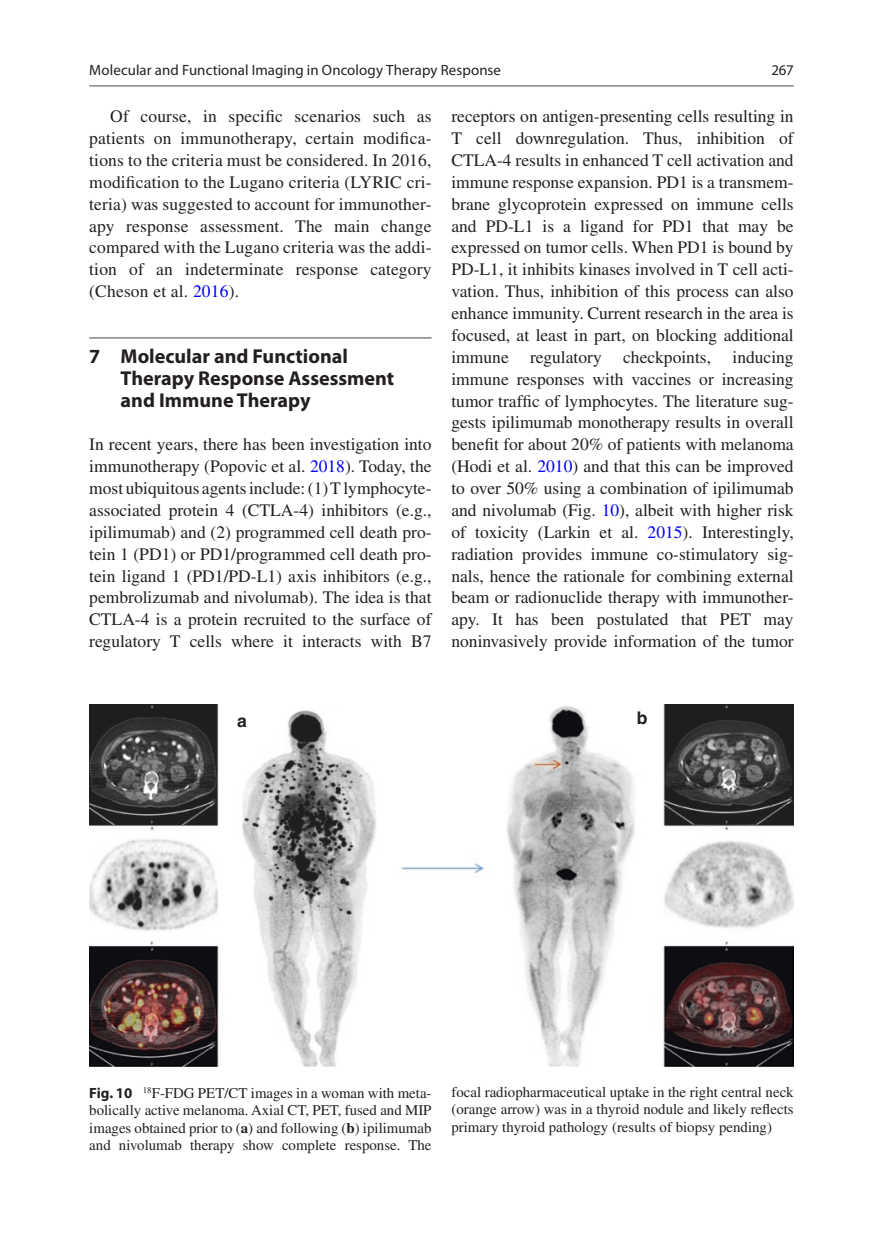
<style>
.page{position:relative;width:883px;height:1260px;background:#fff}
.page>*{position:absolute;margin:0;border:0;box-sizing:border-box;transform-origin:0 0}
.t1{font:700 20.12px/21.9px "Rcvvxf Myriad Pro";color:#231f20}
.t2{font:17.5px/21.9px "Bnbkst Times LT Std";color:#231f20;text-align:justify}
.t3{font:700 17.5px "Kkdryc Helvetica";color:#231f20}
.t4{font:14.88px/17.5px "Bnbkst Times LT Std";color:#231f20;text-align:justify}
.t5{font:14.88px "Kqmgys Myriad Pro";letter-spacing:.01em;color:#231f20}
.t6{font:14.88px "Jdxscx Myriad Pro";color:#231f20}
.s1{color:#0000fa}
.s2{font-family:"Rcvvxf Myriad Pro";font-weight:700}
.s3{font-family:"Jbnbbl Times LT Std";font-weight:700}
</style>
<div class="page">
<hr style="left:89px;top:337px;width:343px;height:2px;background:#939598">
<img style="left:89px;top:704px;width:705px;height:363px">
<hr style="left:89px;top:85px;width:705px;height:2px;background:#939598">
<p class="t5" style="left:89px;top:61px;width:413px">Molecular and Functional Imaging in Oncology Therapy Response</p>
<p class="t6" style="left:771px;top:61px;width:24px">267</p>
<p class="t2" style="left:89px;top:105px;width:344px;text-indent:21px">Of course, in specific scenarios such as patients on immunotherapy, certain modifica&shy;tions to the criteria must be considered. In 2016, modification to the Lugano criteria (LYRIC cri&shy;teria) was suggested to account for immunother&shy;apy response assessment. The main change compared with the Lugano criteria was the addi&shy;tion of an indeterminate response category (Cheson et al. <span class="s1">2016</span>).</p>
<p class="t1" style="left:121px;top:344px;width:275px;text-indent:-31px">7 Molecular and Functional<br>Therapy Response Assessment and Immune Therapy</p>
<p class="t2" style="left:89px;top:433px;width:344px">In recent years, there has been investigation into immunotherapy (Popovic et al. <span class="s1">2018</span>). Today, the most ubiquitous agents include: (1) T lymphocyte&shy;associated protein 4 (CTLA-4) inhibitors (e.g., ipilimumab) and (2) programmed cell death pro&shy;tein 1 (PD1) or PD1/programmed cell death pro&shy;tein ligand 1 (PD1/PD-L1) axis inhibitors (e.g., pembrolizumab and nivolumab). The idea is that CTLA-4 is a protein recruited to the surface of regulatory T cells where it interacts with B7</p>
<p class="t2" style="left:451px;top:105px;width:344px">receptors on antigen-presenting cells resulting in T cell downregulation. Thus, inhibition of CTLA-4 results in enhanced T cell activation and immune response expansion. PD1 is a transmem&shy;brane glycoprotein expressed on immune cells and PD-L1 is a ligand for PD1 that may be expressed on tumor cells. When PD1 is bound by PD-L1, it inhibits kinases involved in T cell acti&shy;vation. Thus, inhibition of this process can also enhance immunity. Current research in the area is focused, at least in part, on blocking additional immune regulatory checkpoints, inducing immune responses with vaccines or increasing tumor traffic of lymphocytes. The literature sug&shy;gests ipilimumab monotherapy results in overall benefit for about 20% of patients with melanoma (Hodi et al. <span class="s1">2010</span>) and that this can be improved to over 50% using a combination of ipilimumab and nivolumab (Fig. <span class="s1">10</span>), albeit with higher risk of toxicity (Larkin et al. <span class="s1">2015</span>). Interestingly, radiation provides immune co-stimulatory sig&shy;nals, hence the rationale for combining external beam or radionuclide therapy with immunother&shy;apy. It has been postulated that PET may noninvasively provide information of the tumor</p>
<p class="t3" style="left:237px;top:710px;width:11px">a</p>
<p class="t3" style="left:637px;top:707px;width:12px">b</p>
<p class="t4" style="left:89px;top:1084px;width:344px"><span class="s2">Fig. 10</span> <sup>18</sup>F-FDG PET/CT images in a woman with meta&shy;bolically active melanoma. Axial CT, PET, fused and MIP images obtained prior to (<span class="s3">a</span>) and following (<span class="s3">b</span>) ipilimumab and nivolumab therapy show complete response. The</p>
<p class="t4" style="left:451px;top:1083px;width:344px">focal radiopharmaceutical uptake in the right central neck (orange arrow) was in a thyroid nodule and likely reflects primary thyroid pathology (results of biopsy pending)</p>
</div>
